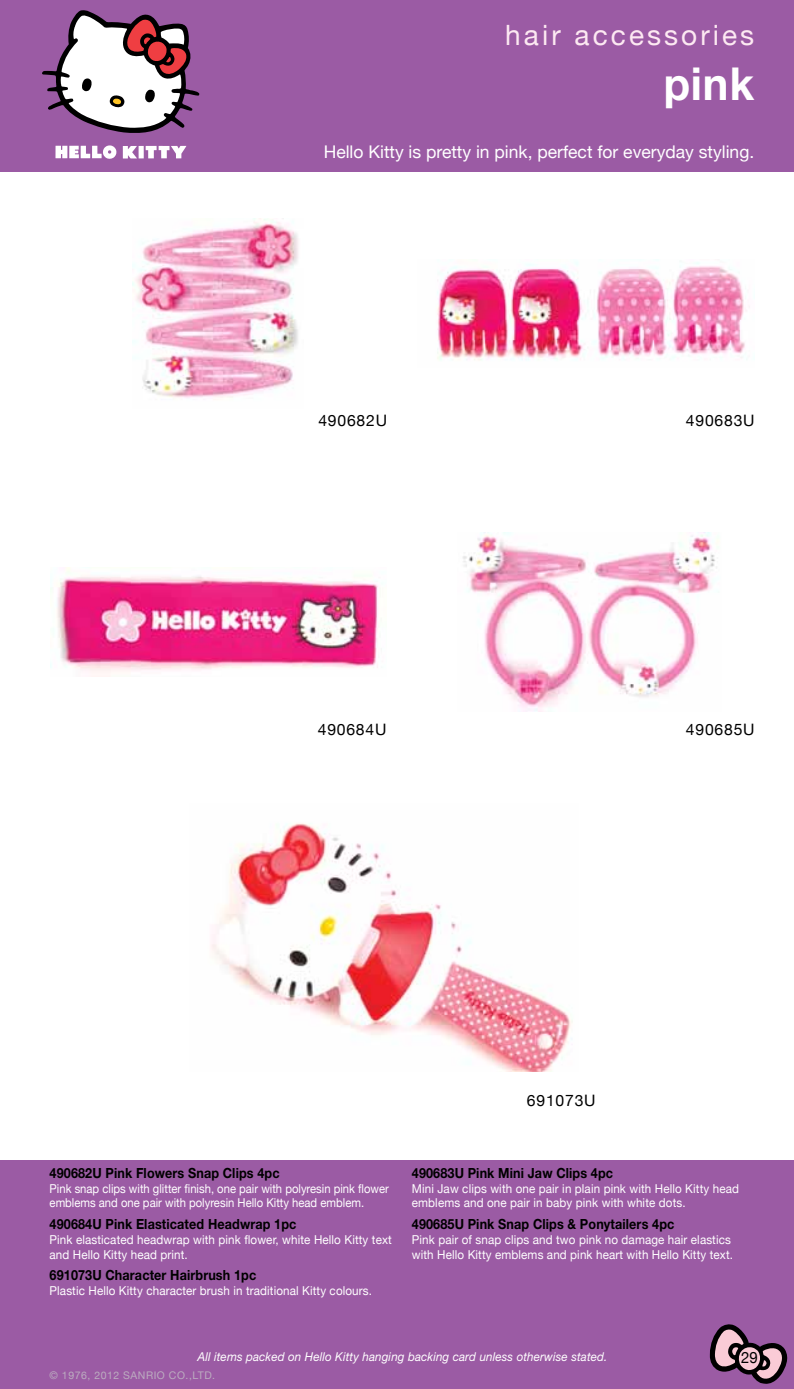
<style>
.page{position:relative;width:794px;height:1389px;background:#fff}
.page>*{position:absolute;margin:0;border:0;box-sizing:border-box;transform-origin:0 0}
.t1{font:700 45.5px "Helvetica Neue";color:#fff;scale:.95 1}
.t2{font:28px "Helvetica Neue";letter-spacing:.11em;color:#fde9f2}
.t3{font:17.5px "Helvetica Neue";color:#fff}
.t4{font:15.75px "Helvetica Neue";letter-spacing:.05em;color:#000}
.t5{font:15.75px "Helvetica Neue";letter-spacing:.05em;color:#000;scale:.95 1}
.t6{font:700 14px "Helvetica Neue";letter-spacing:.01em;color:#000;scale:.9 1}
.t7{font:12.25px/14.7px "Helvetica Neue";letter-spacing:.01em;color:#fff;scale:.95 1}
.t8{font:12.25px/14.7px "Helvetica Neue";letter-spacing:.01em;color:#fff;scale:.92 1}
.t9{font:italic 12.25px "Helvetica Neue";letter-spacing:.01em;color:#fff;scale:.95 1}
.t10{font:10.5px "Helvetica Neue";letter-spacing:.05em;color:#bcadc0}
</style>
<div class="page">
<div style="left:0;top:1161px;width:794px;height:228px;background:#9b5ba4"></div>
<div style="left:0;top:0;width:794px;height:171px;background:#9b5ba4"></div>
<img style="left:133px;top:219px;width:165px;height:179px">
<img style="left:437px;top:262px;width:313px;height:99px">
<img style="left:463px;top:533px;width:256px;height:179px">
<img style="left:50px;top:568px;width:329px;height:109px">
<img style="left:211px;top:823px;width:362px;height:248px">
<svg style="left:42px;top:10px;width:157px;height:123px"></svg>
<svg style="left:123px;top:146px;width:14px;height:13px"></svg>
<div style="left:138px;top:146px;width:6px;height:12px;background:#fff"></div>
<svg style="left:146px;top:146px;width:40px;height:12px"></svg>
<svg style="left:55px;top:145px;width:62px;height:14px"></svg>
<svg style="left:709px;top:1324px;width:79px;height:60px"></svg>
<h2 class="t2" style="left:505px;top:19px;width:250px">hair accessories</h2>
<h1 class="t1" style="left:663px;top:56px;width:97px">pink</h1>
<h3 class="t3" style="left:324px;top:141px;width:432px">Hello Kitty is pretty in pink, perfect for everyday styling.</h3>
<p class="t4" style="left:318px;top:411px;width:70px">490682U</p>
<p class="t4" style="left:686px;top:411px;width:70px">490683U</p>
<p class="t4" style="left:318px;top:720px;width:70px">490684U</p>
<p class="t4" style="left:686px;top:720px;width:70px">490685U</p>
<p class="t4" style="left:527px;top:1091px;width:70px">691073U</p>
<p class="t6" style="left:50px;top:1164px;width:257px">490682U Pink Flowers Snap Clips 4pc</p>
<p class="t8" style="left:50px;top:1181px;width:370px">Pink snap clips with glitter finish, one pair with polyresin pink flower emblems and one pair with polyresin Hello Kitty head emblem.</p>
<p class="t6" style="left:50px;top:1215px;width:276px">490684U Pink Elasticated Headwrap 1pc</p>
<p class="t7" style="left:50px;top:1232px;width:362px">Pink elasticated headwrap with pink flower, white Hello Kitty text and Hello Kitty head print.</p>
<p class="t6" style="left:50px;top:1267px;width:231px">691073U Character Hairbrush 1pc</p>
<p class="t7" style="left:50px;top:1283px;width:341px">Plastic Hello Kitty character brush in traditional Kitty colours.</p>
<p class="t6" style="left:412px;top:1164px;width:225px">490683U Pink Mini Jaw Clips 4pc</p>
<p class="t7" style="left:412px;top:1181px;width:346px">Mini Jaw clips with one pair in plain pink with Hello Kitty head emblems and one pair in baby pink with white dots.</p>
<p class="t6" style="left:412px;top:1215px;width:293px">490685U Pink Snap Clips &amp; Ponytailers 4pc</p>
<p class="t7" style="left:412px;top:1232px;width:340px">Pink pair of snap clips and two pink no damage hair elastics with Hello Kitty emblems and pink heart with Hello Kitty text.</p>
<p class="t9" style="left:197px;top:1349px;width:433px">All items packed on Hello Kitty hanging backing card unless otherwise stated.</p>
<p class="t10" style="left:50px;top:1369px;width:167px">© 1976, 2012 SANRIO CO.,LTD.</p>
<p class="t5" style="left:741px;top:1348px;width:19px">29</p>
</div>
